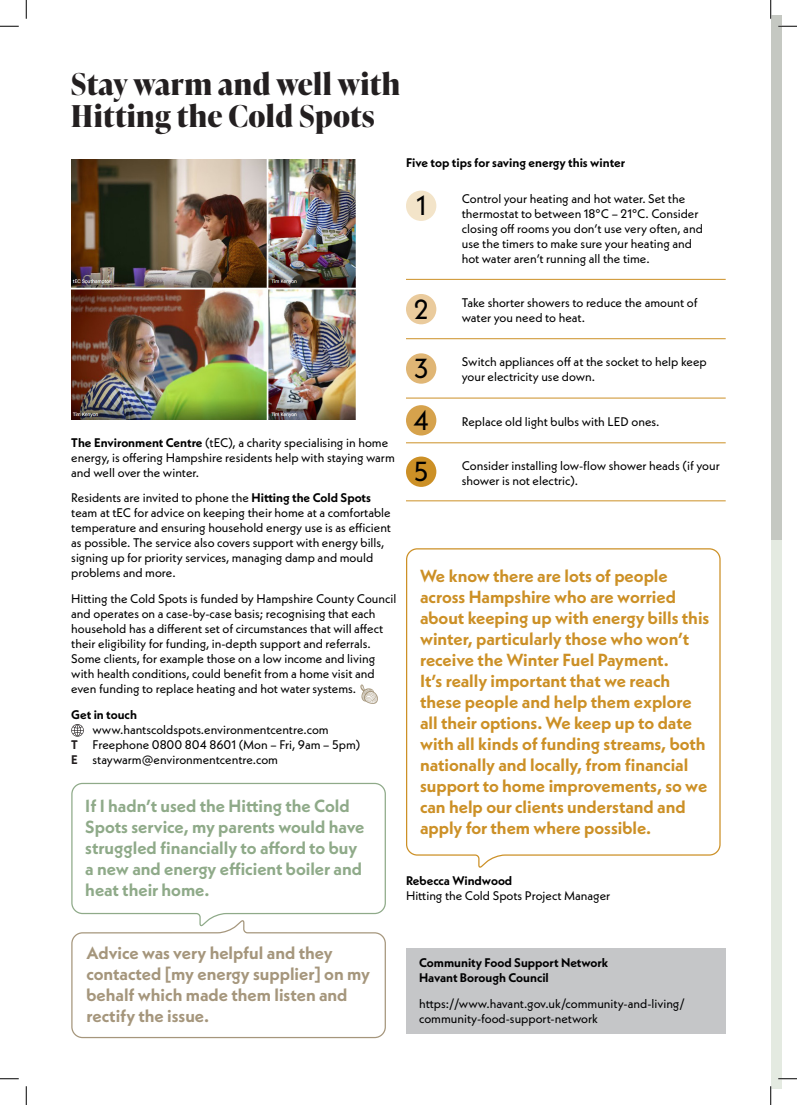
<style>
.page{position:relative;width:797px;height:1105px;background:#fff}
.page>*{position:absolute;margin:0;border:0;box-sizing:border-box;transform-origin:0 0}
.t1{font:700 30px/32.5px "Ivy Presto Display";letter-spacing:.01em;color:#231f20}
.Berewood___Text{font:27.5px "Neue Kabel";color:#000001}
.Berewood___Sub_Heading___Blue{font:700 17.5px/21px "Neue Kabel";color:#cc9026}
.Berewood___Sub_Heading___Blue-2{font:700 17.5px/21px "Neue Kabel";color:#8faa89}
.Berewood___Sub_Heading___Blue-3{font:700 17.5px/21px "Neue Kabel";color:#a5967c}
.Berewood___Text-2{font:12.5px/15px "Neue Kabel";color:#000001}
.Berewood___Text-3{font:700 12.5px/15px "Neue Kabel";color:#000001}
.Berewood___Text___Bold{font:700 12.5px "Neue Kabel";color:#000001}
.s1{font-weight:700}
.s2{font-weight:700;color:#231f20}
</style>
<div class="page">
<div style="left:770px;top:16px;width:11px;height:525px;background:#c5c8c2"></div>
<div style="left:770px;top:540px;width:11px;height:549px;background:#e4eae1"></div>
<svg style="left:71px;top:724px;width:13px;height:13px"></svg>
<img style="left:71px;top:159px;width:285px;height:261px">
<svg style="left:71px;top:782px;width:315px;height:138px"></svg>
<div style="left:406px;top:191px;width:30px;height:30px;background:#f3e4c9;border-radius:50%"></div>
<div style="left:406px;top:294px;width:30px;height:30px;background:#eacb9d;border-radius:50%"></div>
<div style="left:406px;top:353px;width:30px;height:31px;background:#e0b675;border-radius:50%"></div>
<div style="left:406px;top:405px;width:30px;height:30px;background:#d6a24c;border-radius:50%"></div>
<div style="left:406px;top:456px;width:30px;height:31px;background:#cc9026;border-radius:50%"></div>
<hr style="left:406px;top:279px;width:319px;height:1px;background:#cc9026">
<hr style="left:406px;top:398px;width:319px;height:1px;background:#cc9026">
<hr style="left:406px;top:338px;width:319px;height:1px;background:#cc9026">
<hr style="left:406px;top:442px;width:319px;height:1px;background:#cc9026">
<hr style="left:406px;top:500px;width:319px;height:1px;background:#cc9026">
<svg style="left:360px;top:684px;width:18px;height:20px"></svg>
<svg style="left:406px;top:548px;width:315px;height:320px"></svg>
<div style="left:406px;top:948px;width:319px;height:86px;background:#c5c6c8"></div>
<svg style="left:71px;top:920px;width:315px;height:119px"></svg>
<svg style="left:0;top:25px;width:19px;height:2px"></svg>
<svg style="left:778px;top:25px;width:19px;height:2px"></svg>
<svg style="left:0;top:1078px;width:19px;height:1px"></svg>
<svg style="left:778px;top:1078px;width:19px;height:1px"></svg>
<svg style="left:25px;top:0;width:2px;height:19px"></svg>
<svg style="left:25px;top:1086px;width:2px;height:19px"></svg>
<svg style="left:770px;top:0;width:1px;height:19px"></svg>
<svg style="left:770px;top:1086px;width:1px;height:19px"></svg>
<p class="t1" style="left:71px;top:67px;width:331px">Stay warm and well with<br>Hitting the Cold Spots</p>
<p class="Berewood___Text-2" style="left:71px;top:435px;width:325px"><span class="s1">The Environment Centre</span> (tEC), a charity specialising in home energy, is offering Hampshire residents help with staying warm and well over the winter.</p>
<p class="Berewood___Text-2" style="left:71px;top:490px;width:321px">Residents are invited to phone the <span class="s1">Hitting the Cold Spots </span>team at tEC for advice on keeping their home at a comfortable temperature and ensuring household energy use is as efficient as possible. The service also covers support with energy bills, signing up for priority services, managing damp and mould problems and more.</p>
<p class="Berewood___Text-2" style="left:71px;top:591px;width:327px">Hitting the Cold Spots is funded by Hampshire County Council and operates on a case-by-case basis; recognising that each household has a different set of circumstances that will affect their eligibility for funding, in-depth support and referrals.<br>Some clients, for example those on a low income and living with health conditions, could benefit from a home visit and even funding to replace heating and hot water systems.</p>
<p class="Berewood___Text-3" style="left:71px;top:707px;width:67px">Get in touch</p>
<p class="Berewood___Text-2" style="left:92px;top:722px;width:238px">www.hantscoldspots.environmentcentre.com</p>
<p class="Berewood___Text-2" style="left:71px;top:737px;width:290px"><span class="s2">T</span> Freephone 0800 804 8601 (Mon – Fri, 9am – 5pm)</p>
<p class="Berewood___Text-2" style="left:71px;top:752px;width:208px"><span class="s2">E</span> staywarm@environmentcentre.com</p>
<p class="Berewood___Sub_Heading___Blue-2" style="left:85px;top:795px;width:281px">If I hadn’t used the Hitting the Cold<br>Spots service, my parents would have struggled financially to afford to buy a new and energy efficient boiler and heat their home.</p>
<p class="Berewood___Text___Bold" style="left:406px;top:155px;width:221px">Five top tips for saving energy this winter</p>
<p class="Berewood___Text-2" style="left:462px;top:191px;width:242px">Control your heating and hot water. Set the thermostat to between 18°C – 21°C. Consider closing off rooms you don’t use very often, and use the timers to make sure your heating and hot water aren’t running all the time.</p>
<p class="Berewood___Text-2" style="left:462px;top:295px;width:237px">Take shorter showers to reduce the amount of water you need to heat.</p>
<p class="Berewood___Text-2" style="left:462px;top:354px;width:246px">Switch appliances off at the socket to help keep your electricity use down.</p>
<p class="Berewood___Text-2" style="left:462px;top:414px;width:199px">Replace old light bulbs with LED ones.</p>
<p class="Berewood___Text-2" style="left:462px;top:458px;width:259px">Consider installing low-flow shower heads (if your shower is not electric).</p>
<p class="Berewood___Text" style="left:416px;top:188px;width:12px">1</p>
<p class="Berewood___Text" style="left:414px;top:291px;width:17px">2</p>
<p class="Berewood___Text" style="left:414px;top:351px;width:16px">3</p>
<p class="Berewood___Text" style="left:413px;top:403px;width:17px">4</p>
<p class="Berewood___Text" style="left:414px;top:454px;width:16px">5</p>
<p class="Berewood___Sub_Heading___Blue" style="left:420px;top:565px;width:291px">We know there are lots of people across Hampshire who are worried about keeping up with energy bills this winter, particularly those who won’t receive the Winter Fuel Payment.<br>It’s really important that we reach these people and help them explore all their options. We keep up to date with all kinds of funding streams, both nationally and locally, from financial support to home improvements, so we can help our clients understand and apply for them where possible.</p>
<p class="Berewood___Text-2" style="left:406px;top:873px;width:206px"><span class="s1">Rebecca Windwood<br></span>Hitting the Cold Spots Project Manager</p>
<p class="Berewood___Sub_Heading___Blue-3" style="left:86px;top:942px;width:285px">Advice was very helpful and they contacted [my energy supplier] on my behalf which made them listen and rectify the issue.</p>
<p class="Berewood___Text-3" style="left:419px;top:955px;width:191px">Community Food Support Network<br>Havant Borough Council</p>
<p class="Berewood___Text-2" style="left:419px;top:995px;width:267px">https://www.havant.gov.uk/community-and-living/ community-food-support-network</p>
</div>
